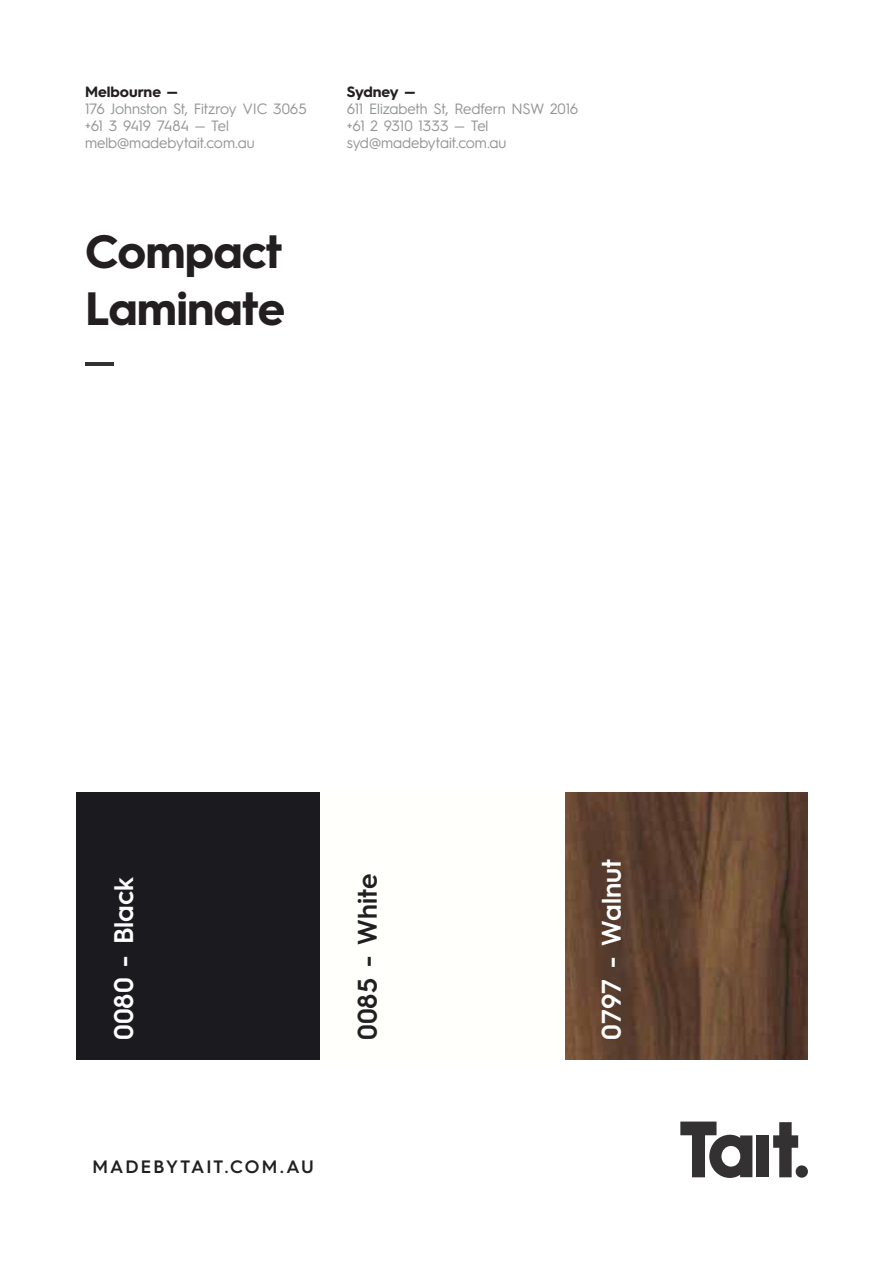
<style>
.page{position:relative;width:893px;height:1263px;background:#fff}
.page>*{position:absolute;margin:0;border:0;box-sizing:border-box;transform-origin:0 0}
.t1{font:700 46.8px/56.2px "Hurme Geometric Sans 3";letter-spacing:-.02em;color:#231f20}
.t2{font:600 27px "Hurme Geometric Sans 3";color:#fff}
.t3{font:600 27px "Hurme Geometric Sans 3";color:#221f20}
.t4{font:600 18px "Hurme Geometric Sans 3";letter-spacing:.115em;color:#231f20}
.t5{font:15px/17px "Hurme Geometric Sans 3";letter-spacing:-.01em;color:#939598}
.t6{font:700 15px "Hurme Geometric Sans 3";color:#231f20}
</style>
<div class="page">
<div style="left:757px;top:1135px;width:12px;height:42px;background:#333132"></div>
<svg style="left:773px;top:1122px;width:25px;height:55px"></svg>
<div style="left:796px;top:1165px;width:12px;height:13px;background:#333132;border-radius:50%"></div>
<svg style="left:680px;top:1121px;width:72px;height:57px"></svg>
<hr style="left:85px;top:362px;width:29px;height:3px;background:#333132">
<img style="left:77px;top:792px;width:731px;height:268px">
<p class="t6" style="left:85px;top:81px;width:94px">Melbourne —</p>
<p class="t5" style="left:85px;top:99px;width:223px">176 Johnston St, Fitzroy VIC 3065 +61 3 9419 7484 — Tel melb@madebytait.com.au</p>
<h1 class="t1" style="left:85px;top:221px;width:202px">Compact<br>Laminate</h1>
<p class="t6" style="left:347px;top:81px;width:70px">Sydney —</p>
<p class="t5" style="left:347px;top:99px;width:233px">611 Elizabeth St, Redfern NSW 2016 +61 2 9310 1333 — Tel syd@madebytait.com.au</p>
<h2 class="t2" style="left:105px;top:1040px;width:165px;rotate:-90deg">0080 - Black</h2>
<h2 class="t3" style="left:348px;top:1040px;width:168px;rotate:-90deg">0085 - White</h2>
<p class="t4" style="left:93px;top:1154px;width:223px">MADEBYTAIT.COM.AU</p>
<h2 class="t2" style="left:592px;top:1040px;width:183px;rotate:-90deg">0797 - Walnut</h2>
</div>
